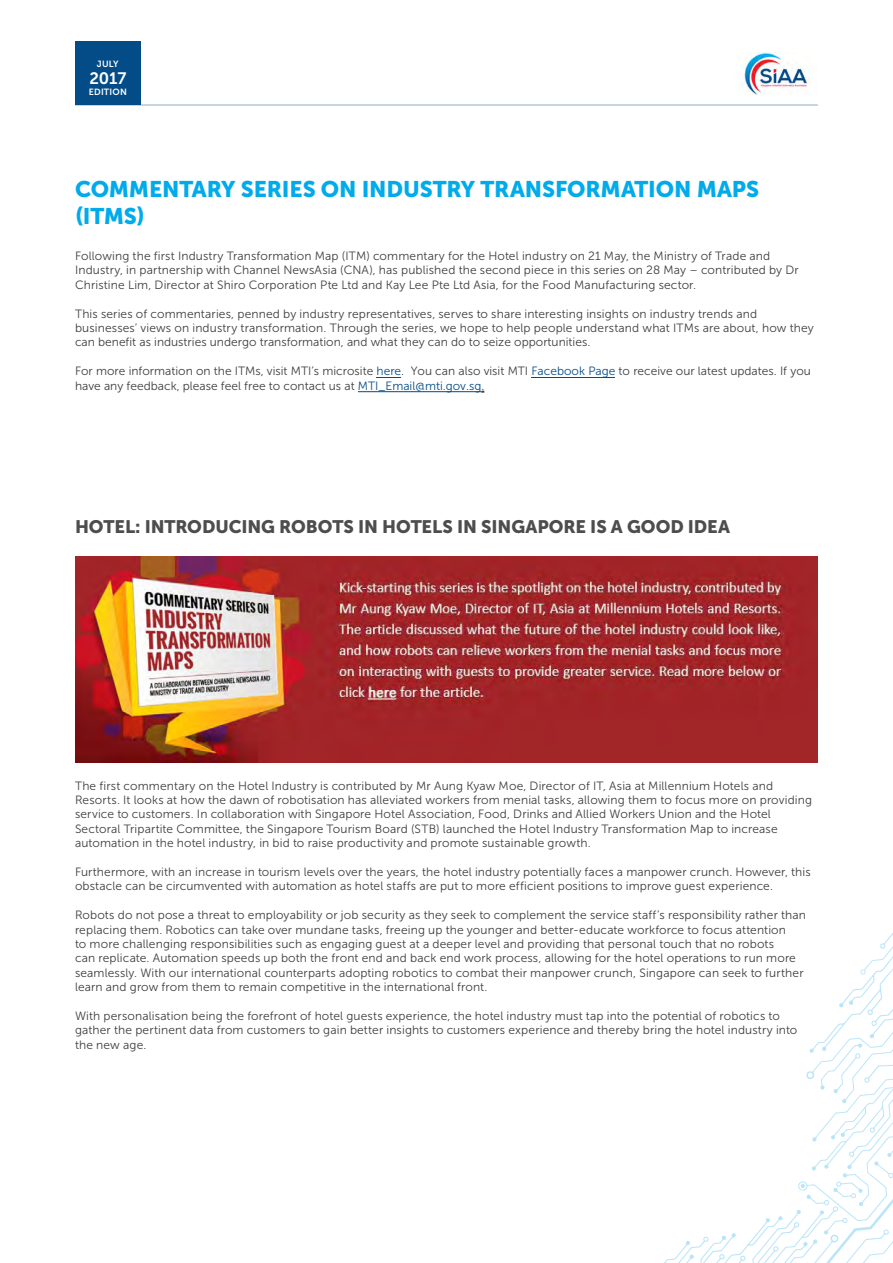
<style>
.page{position:relative;width:893px;height:1263px;background:#fff}
.page>*{position:absolute;margin:0;border:0;box-sizing:border-box;transform-origin:0 0}
.t1{font:22.5px/27px "Museo Sans 900";letter-spacing:-.01em;color:#00abeb}
.t2{font:18px "Museo Sans 900";letter-spacing:-.005em;color:#4d4d4d}
.t3{font:16.5px "Museo Sans 700";color:#fff}
.t4{font:12px/14.4px "Museo Sans 300";letter-spacing:.01em;color:#3e3e3f}
.t5{font:9px "Museo Sans 700";letter-spacing:.02em;color:#fff}
.s1{color:#034c88}
</style>
<div class="page">
<img style="left:742px;top:52px;width:68px;height:42px">
<div style="left:75px;top:41px;width:66px;height:64px;background:#034c88"></div>
<hr style="left:75px;top:105px;width:743px;height:1px;background:#034c88">
<svg style="left:664px;top:933px;width:229px;height:330px"></svg>
<img style="left:75px;top:557px;width:743px;height:205px">
<svg style="left:377px;top:377px;width:24px;height:1px"></svg>
<hr style="left:531px;top:377px;width:84px;height:1px;background:#034c88">
<hr style="left:358px;top:391px;width:123px;height:1px;background:#034c88">
<p class="t5" style="left:97px;top:59px;width:23px">JULY</p>
<h3 class="t3" style="left:89px;top:69px;width:38px">2017</h3>
<p class="t5" style="left:89px;top:87px;width:40px">EDITION</p>
<p class="t1" style="left:75px;top:175px;width:686px">COMMENTARY SERIES ON INDUSTRY TRANSFORMATION MAPS (ITMS)</p>
<p class="t4" style="left:75px;top:249px;width:725px">Following the first Industry Transformation Map (ITM) commentary for the Hotel industry on 21 May, the Ministry of Trade and<br>Industry, in partnership with Channel NewsAsia (CNA), has published the second piece in this series on 28 May – contributed by Dr<br>Christine Lim, Director at Shiro Corporation Pte Ltd and Kay Lee Pte Ltd Asia, for the Food Manufacturing sector.</p>
<p class="t4" style="left:75px;top:306px;width:740px">This series of commentaries, penned by industry representatives, serves to share interesting insights on industry trends and businesses’ views on industry transformation. Through the series, we hope to help people understand what ITMs are about, how they can benefit as industries undergo transformation, and what they can do to seize opportunities.</p>
<p class="t4" style="left:75px;top:364px;width:737px">For more information on the ITMs, visit MTI’s microsite <span class="s1">here</span>. You can also visit MTI <span class="s1">Facebook Page</span> to receive our latest updates. If you have any feedback, please feel free to contact us at <span class="s1">MTI_Email@mti.gov.sg</span>.</p>
<p class="t2" style="left:75px;top:516px;width:656px">HOTEL: INTRODUCING ROBOTS IN HOTELS IN SINGAPORE IS A GOOD IDEA</p>
<p class="t4" style="left:75px;top:778px;width:738px">The first commentary on the Hotel Industry is contributed by Mr Aung Kyaw Moe, Director of IT, Asia at Millennium Hotels and Resorts. It looks at how the dawn of robotisation has alleviated workers from menial tasks, allowing them to focus more on providing service to customers. In collaboration with Singapore Hotel Association, Food, Drinks and Allied Workers Union and the Hotel Sectoral Tripartite Committee, the Singapore Tourism Board (STB) launched the Hotel Industry Transformation Map to increase automation in the hotel industry, in bid to raise productivity and promote sustainable growth.</p>
<p class="t4" style="left:75px;top:865px;width:737px">Furthermore, with an increase in tourism levels over the years, the hotel industry potentially faces a manpower crunch. However, this obstacle can be circumvented with automation as hotel staffs are put to more efficient positions to improve guest experience.</p>
<p class="t4" style="left:75px;top:908px;width:732px">Robots do not pose a threat to employability or job security as they seek to complement the service staff’s responsibility rather than replacing them. Robotics can take over mundane tasks, freeing up the younger and better-educate workforce to focus attention<br>to more challenging responsibilities such as engaging guest at a deeper level and providing that personal touch that no robots<br>can replicate. Automation speeds up both the front end and back end work process, allowing for the hotel operations to run more seamlessly. With our international counterparts adopting robotics to combat their manpower crunch, Singapore can seek to further learn and grow from them to remain competitive in the international front.</p>
<p class="t4" style="left:75px;top:1009px;width:724px">With personalisation being the forefront of hotel guests experience, the hotel industry must tap into the potential of robotics to gather the pertinent data from customers to gain better insights to customers experience and thereby bring the hotel industry into the new age.</p>
</div>
